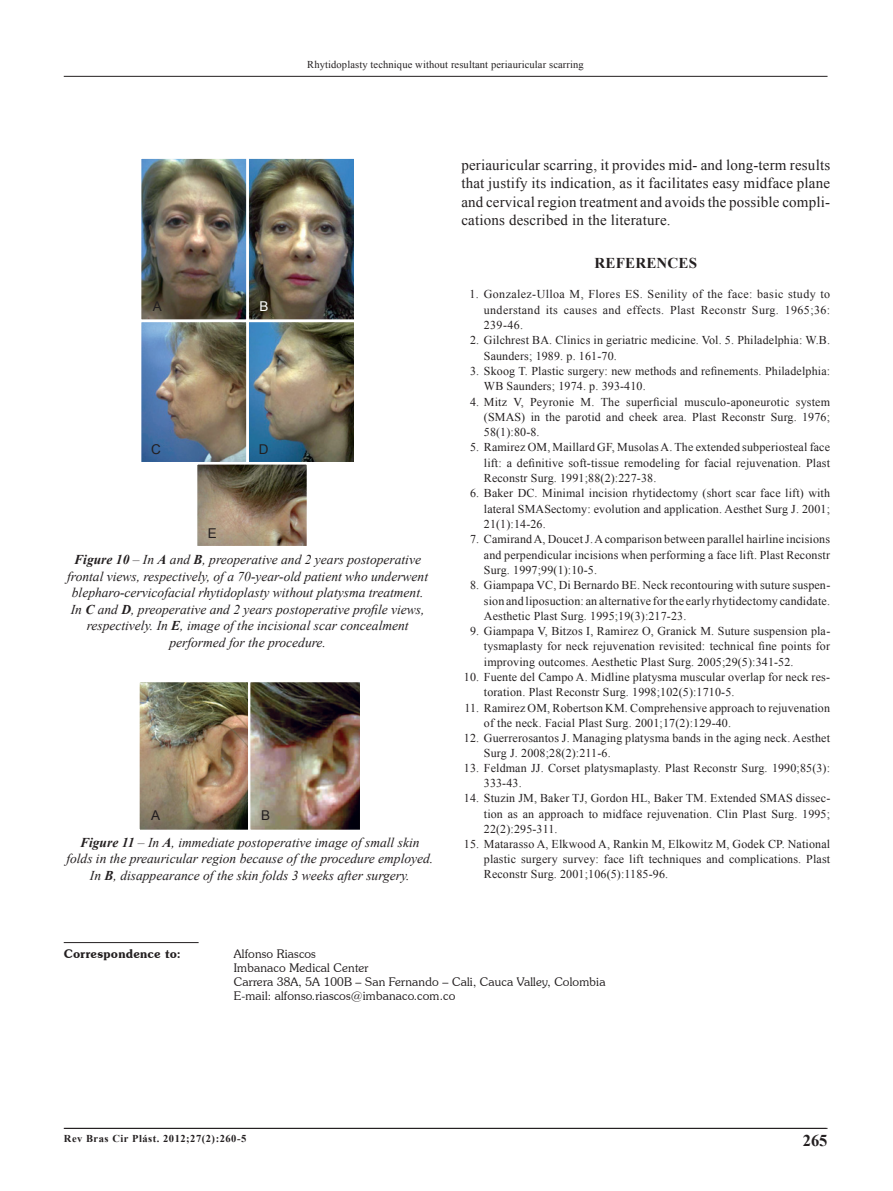
<style>
.page{position:relative;width:893px;height:1191px;background:#fff}
.page>*{position:absolute;margin:0;border:0;box-sizing:border-box;transform-origin:0 0}
.t1{font:700 16.5px "Times New Roman";color:#231f20}
.t2{font:15px/18.3px "Times New Roman";letter-spacing:.01em;color:#231f20;text-align:justify}
.t3{font:700 15px "Times New Roman";letter-spacing:.015em;color:#231f20}
.t4{font:italic 13.5px/16.5px "Times New Roman";color:#231f20;text-align:center}
.t5{font:13.5px "Arial";color:#231f20}
.t6{font:13.5px "Arial";color:#fff}
.t7{font:12px/15.3px "Times New Roman";letter-spacing:.01em;color:#231f20;text-align:justify}
.t8{font:300 12px/14.2px "Souvenir IT Cby BT";letter-spacing:.015em;color:#231f20}
.t9{font:600 12px "Souvenir IT Cby BT";letter-spacing:.015em;color:#231f20}
.t10{font:10.5px "Times New Roman";letter-spacing:.01em;color:#231f20}
.t11{font:700 10.5px "Times New Roman";letter-spacing:.05em;color:#231f20}
.s1{font-weight:700}
</style>
<div class="page">
<hr style="left:64px;top:1128px;width:763px;height:1px;background:#231f20">
<hr style="left:64px;top:76px;width:763px;height:1px;background:#231f20">
<img style="left:140px;top:683px;width:219px;height:146px">
<div style="left:137px;top:680px;width:113px;height:152px;border:2px solid #fff"></div>
<div style="left:248px;top:680px;width:114px;height:152px;border:2px solid #fff"></div>
<img style="left:143px;top:160px;width:210px;height:300px">
<div style="left:139px;top:156px;width:110px;height:166px;border:3px solid #fff"></div>
<div style="left:246px;top:156px;width:111px;height:166px;border:3px solid #fff"></div>
<div style="left:139px;top:319px;width:110px;height:145px;border:3px solid #fff"></div>
<div style="left:246px;top:319px;width:111px;height:145px;border:3px solid #fff"></div>
<img style="left:199px;top:466px;width:106px;height:78px">
<div style="left:195px;top:462px;width:114px;height:86px;border:3px solid #fff"></div>
<hr style="left:64px;top:942px;width:135px;height:1px;background:#231f20">
<p class="t10" style="left:307px;top:57px;width:278px">Rhytidoplasty technique without resultant periauricular scarring</p>
<p class="t5" style="left:153px;top:297px;width:11px">A</p>
<p class="t6" style="left:260px;top:297px;width:11px">B</p>
<p class="t5" style="left:151px;top:440px;width:11px">C</p>
<p class="t5" style="left:259px;top:440px;width:11px">D</p>
<p class="t5" style="left:208px;top:524px;width:11px">E</p>
<p class="t4" style="left:67px;top:551px;width:362px"><span class="s1">Figure 10</span> – In <span class="s1">A</span> and <span class="s1">B</span>, preoperative and 2 years postoperative frontal views, respectively, of a 70-year-old patient who underwent blepharo-cervicofacial rhytidoplasty without platysma treatment.<br>In <span class="s1">C</span> and <span class="s1">D</span>, preoperative and 2 years postoperative profile views, respectively. In <span class="s1">E</span>, image of the incisional scar concealment performed for the procedure.</p>
<p class="t5" style="left:151px;top:806px;width:11px">A</p>
<p class="t5" style="left:261px;top:806px;width:11px">B</p>
<p class="t4" style="left:66px;top:834px;width:368px"><span class="s1">Figure 11</span> – In <span class="s1">A</span>, immediate postoperative image of small skin folds in the preauricular region because of the procedure employed.<br>In <span class="s1">B</span>, disappearance of the skin folds 3 weeks after surgery.</p>
<p class="t2" style="left:461px;top:155px;width:370px">periauricular scarring, it provides mid- and long-term results that justify its indication, as it facilitates easy midface plane and cervical region treatment and avoids the possible compli&shy;cations described in the literature.</p>
<p class="t3" style="left:595px;top:253px;width:104px">REFERENCES</p>
<p class="t7" style="left:484px;top:286px;width:348px;text-indent:-14px">1. Gonzalez-Ulloa M, Flores ES. Senility of the face: basic study to understand its causes and effects. Plast Reconstr Surg. 1965;36:<br>239-46.</p>
<p class="t7" style="left:484px;top:332px;width:348px;text-indent:-14px">2. Gilchrest BA. Clinics in geriatric medicine. Vol. 5. Philadelphia: W.B.<br>Saunders; 1989. p. 161-70.</p>
<p class="t7" style="left:484px;top:363px;width:348px;text-indent:-14px">3. Skoog T. Plastic surgery: new methods and refinements. Philadelphia:<br>WB Saunders; 1974. p. 393-410.</p>
<p class="t7" style="left:484px;top:394px;width:348px;text-indent:-14px">4. Mitz V, Peyronie M. The superficial musculo-aponeurotic system (SMAS) in the parotid and cheek area. Plast Reconstr Surg. 1976; 58(1):80-8.</p>
<p class="t7" style="left:484px;top:439px;width:348px;text-indent:-14px">5. Ramirez OM, Maillard GF, Musolas A. The extended subperiosteal face lift: a definitive soft-tissue remodeling for facial rejuvenation. Plast Reconstr Surg. 1991;88(2):227-38.</p>
<p class="t7" style="left:484px;top:485px;width:348px;text-indent:-14px">6. Baker DC. Minimal incision rhytidectomy (short scar face lift) with lateral SMASectomy: evolution and application. Aesthet Surg J. 2001; 21(1):14-26.</p>
<p class="t7" style="left:484px;top:531px;width:348px;text-indent:-14px">7. Camirand A, Doucet J. A comparison between parallel hairline incisions and perpendicular incisions when performing a face lift. Plast Reconstr Surg. 1997;99(1):10-5.</p>
<p class="t7" style="left:484px;top:577px;width:348px;text-indent:-14px">8. Giampapa VC, Di Bernardo BE. Neck recontouring with suture suspen&shy;sion and liposuction: an alternative for the early rhytidectomy candidate.<br>Aesthetic Plast Surg. 1995;19(3):217-23.</p>
<p class="t7" style="left:484px;top:623px;width:348px;text-indent:-14px">9. Giampapa V, Bitzos I, Ramirez O, Granick M. Suture suspension pla&shy;tysmaplasty for neck rejuvenation revisited: technical fine points for improving outcomes. Aesthetic Plast Surg. 2005;29(5):341-52.</p>
<p class="t7" style="left:484px;top:669px;width:348px;text-indent:-20px">10. Fuente del Campo A. Midline platysma muscular overlap for neck res&shy;toration. Plast Reconstr Surg. 1998;102(5):1710-5.</p>
<p class="t7" style="left:484px;top:699px;width:348px;text-indent:-20px">11. Ramirez OM, Robertson KM. Comprehensive approach to rejuvenation of the neck. Facial Plast Surg. 2001;17(2):129-40.</p>
<p class="t7" style="left:484px;top:730px;width:348px;text-indent:-20px">12. Guerrerosantos J. Managing platysma bands in the aging neck. Aesthet<br>Surg J. 2008;28(2):211-6.</p>
<p class="t7" style="left:484px;top:760px;width:348px;text-indent:-20px">13. Feldman JJ. Corset platysmaplasty. Plast Reconstr Surg. 1990;85(3):<br>333-43.</p>
<p class="t7" style="left:484px;top:790px;width:348px;text-indent:-20px">14. Stuzin JM, Baker TJ, Gordon HL, Baker TM. Extended SMAS dissec&shy;tion as an approach to midface rejuvenation. Clin Plast Surg. 1995; 22(2):295-311.</p>
<p class="t7" style="left:484px;top:836px;width:348px;text-indent:-20px">15. Matarasso A, Elkwood A, Rankin M, Elkowitz M, Godek CP. National plastic surgery survey: face lift techniques and complications. Plast Reconstr Surg. 2001;106(5):1185-96.</p>
<p class="t9" style="left:64px;top:946px;width:118px">Correspondence to:</p>
<p class="t8" style="left:234px;top:946px;width:373px">Alfonso Riascos<br>Imbanaco Medical Center<br>Carrera 38A, 5A 100B – San Fernando – Cali, Cauca Valley, Colombia E-mail: alfonso.riascos@imbanaco.com.co</p>
<p class="t11" style="left:64px;top:1131px;width:184px">Rev Bras Cir Plást. 2012;27(2):260-5</p>
<h1 class="t1" style="left:803px;top:1129px;width:26px">265</h1>
</div>
